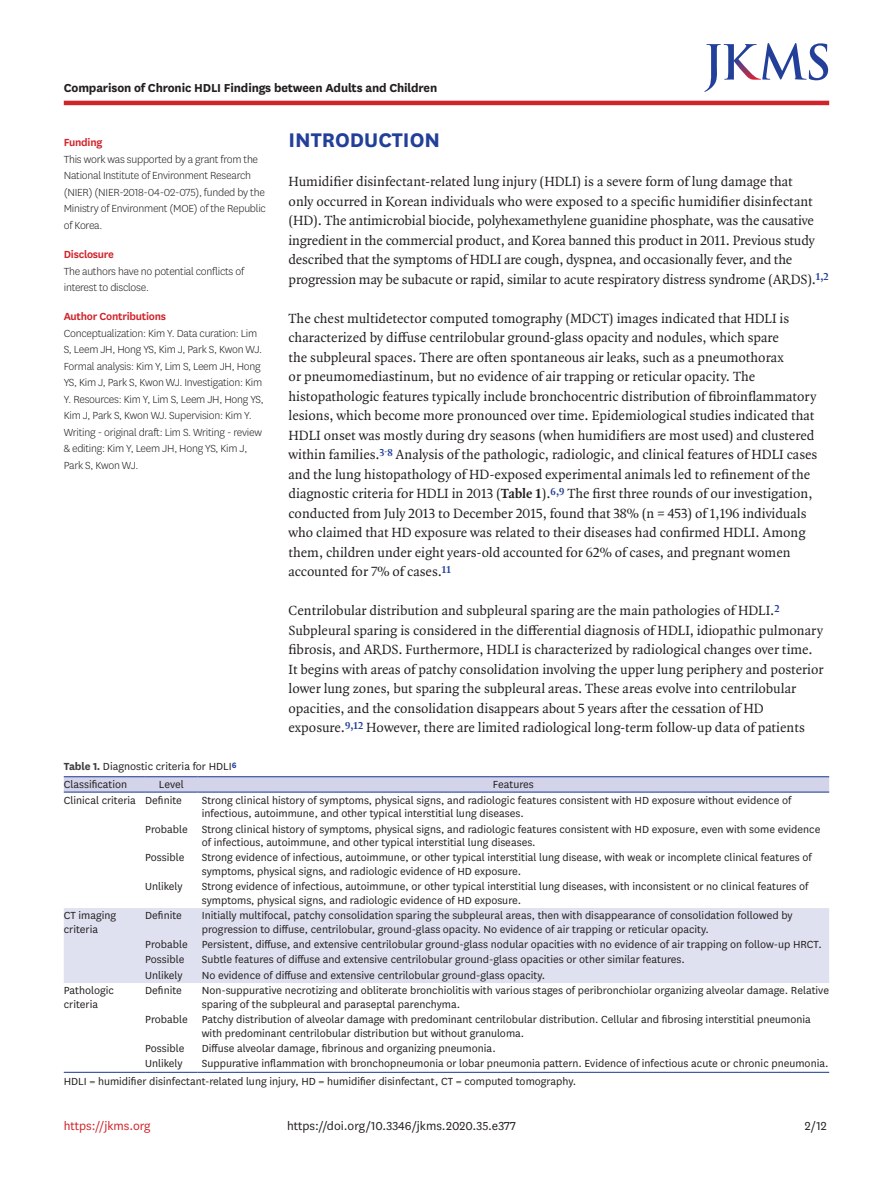
<style>
.page{position:relative;width:893px;height:1191px;background:#fff}
.page>*{position:absolute;margin:0;border:0;box-sizing:border-box;transform-origin:0 0}
.body_title1{font:700 23.1px "National";color:#223f99}
.body_p{font:14.25px/19.5px "Quadraat OT";color:#231f20}
.body_p_first{font:14.25px/19.5px "Quadraat OT";letter-spacing:-.01em;color:#231f20}
.alt-title-type{font:700 13.5px "National";letter-spacing:-.01em;color:#231f20}
.doi_running_footer{font:13.5px "National";color:#231f20}
.t1{font:13.5px "National";color:#d1232a}
.tbody_entry{font:12px/13.5px "National";color:#231f20}
.conflict_p{font:300 12px/16.5px "National";letter-spacing:-.02em;color:#231f20}
.table-wrap-foot_p_fi{font:12px "National";color:#231f20}
.conflict_title{font:600 12px "National";letter-spacing:-.02em;color:#d1232a}
.table-wrap_caption{font:12px "National";color:#231f20}
.thead_entry{font:12px "National";color:#231f20}
.s1{font-weight:700}
.s2{font-weight:700;color:#3e3e3f}
</style>
<div class="page">
<hr style="left:64px;top:101px;width:765px;height:4px;background:#d1232a">
<svg style="left:704px;top:43px;width:124px;height:49px"></svg>
<svg style="left:64px;top:777px;width:765px;height:14px;background:#cfd1e8"></svg>
<div style="left:64px;top:908px;width:765px;height:75px;background:#e0e1f0"></div>
<hr style="left:64px;top:776px;width:81px;height:1px;background:#223f99">
<hr style="left:145px;top:776px;width:53px;height:1px;background:#223f99">
<hr style="left:198px;top:776px;width:631px;height:1px;background:#223f99">
<hr style="left:64px;top:791px;width:81px;height:1px;background:#223f99">
<hr style="left:145px;top:791px;width:53px;height:1px;background:#223f99">
<hr style="left:198px;top:791px;width:631px;height:1px;background:#223f99">
<hr style="left:64px;top:1071px;width:81px;height:1px;background:#223f99">
<hr style="left:145px;top:1071px;width:53px;height:1px;background:#223f99">
<hr style="left:198px;top:1071px;width:631px;height:1px;background:#223f99">
<p class="alt-title-type" style="left:64px;top:78px;width:375px">Comparison of Chronic HDLI Findings between Adults and Children</p>
<p class="conflict_title" style="left:64px;top:134px;width:40px">Funding</p>
<p class="conflict_p" style="left:64px;top:151px;width:204px">This work was supported by a grant from the National Institute of Environment Research (NIER) (NIER-2018-04-02-075), funded by the Ministry of Environment (MOE) of the Republic of Korea.</p>
<p class="conflict_title" style="left:64px;top:246px;width:52px">Disclosure</p>
<p class="conflict_p" style="left:64px;top:262px;width:182px">The authors have no potential conflicts of interest to disclose.</p>
<p class="conflict_title" style="left:64px;top:308px;width:104px">Author Contributions</p>
<p class="conflict_p" style="left:64px;top:325px;width:201px">Conceptualization: Kim Y. Data curation: Lim S, Leem JH, Hong YS, Kim J, Park S, Kwon WJ.<br>Formal analysis: Kim Y, Lim S, Leem JH, Hong YS, Kim J, Park S, Kwon WJ. Investigation: Kim Y. Resources: Kim Y, Lim S, Leem JH, Hong YS, Kim J, Park S, Kwon WJ. Supervision: Kim Y.<br>Writing - original draft: Lim S. Writing - review &amp; editing: Kim Y, Leem JH, Hong YS, Kim J, Park S, Kwon WJ.</p>
<p class="body_title1" style="left:289px;top:124px;width:153px">INTRODUCTION</p>
<p class="body_p_first" style="left:289px;top:172px;width:542px">Humidifier disinfectant-related lung injury (HDLI) is a severe form of lung damage that<br>only occurred in Korean individuals who were exposed to a specific humidifier disinfectant (HD). The antimicrobial biocide, polyhexamethylene guanidine phosphate, was the causative ingredient in the commercial product, and Korea banned this product in 2011. Previous study described that the symptoms of HDLI are cough, dyspnea, and occasionally fever, and the progression may be subacute or rapid, similar to acute respiratory distress syndrome (ARDS).<sup>1,2</sup></p>
<p class="body_p" style="left:289px;top:308px;width:530px">The chest multidetector computed tomography (MDCT) images indicated that HDLI is characterized by diffuse centrilobular ground-glass opacity and nodules, which spare<br>the subpleural spaces. There are often spontaneous air leaks, such as a pneumothorax<br>or pneumomediastinum, but no evidence of air trapping or reticular opacity. The histopathologic features typically include bronchocentric distribution of fibroinflammatory lesions, which become more pronounced over time. Epidemiological studies indicated that HDLI onset was mostly during dry seasons (when humidifiers are most used) and clustered within families.<sup>3</sup><sup>-</sup><sup>8</sup> Analysis of the pathologic, radiologic, and clinical features of HDLI cases and the lung histopathology of HD-exposed experimental animals led to refinement of the diagnostic criteria for HDLI in 2013 (<span class="s1">Table 1</span>).<sup>6,9</sup> The first three rounds of our investigation, conducted from July 2013 to December 2015, found that 38% (n = 453) of 1,196 individuals who claimed that HD exposure was related to their diseases had confirmed HDLI. Among them, children under eight years-old accounted for 62% of cases, and pregnant women accounted for 7% of cases.<sup>11</sup></p>
<p class="body_p" style="left:289px;top:601px;width:536px">Centrilobular distribution and subpleural sparing are the main pathologies of HDLI.<sup>2<br></sup>Subpleural sparing is considered in the differential diagnosis of HDLI, idiopathic pulmonary fibrosis, and ARDS. Furthermore, HDLI is characterized by radiological changes over time.<br>It begins with areas of patchy consolidation involving the upper lung periphery and posterior lower lung zones, but sparing the subpleural areas. These areas evolve into centrilobular opacities, and the consolidation disappears about 5 years after the cessation of HD exposure.<sup>9,12</sup> However, there are limited radiological long-term follow-up data of patients</p>
<p class="table-wrap_caption" style="left:64px;top:758px;width:174px"><span class="s2">Table 1.</span> Diagnostic criteria for HDLI<sup>6</sup></p>
<p class="thead_entry" style="left:64px;top:776px;width:65px">Classification</p>
<p class="thead_entry" style="left:159px;top:776px;width:26px">Level</p>
<p class="thead_entry" style="left:493px;top:776px;width:42px">Features</p>
<p class="tbody_entry" style="left:64px;top:792px;width:74px">Clinical criteria</p>
<p class="tbody_entry" style="left:145px;top:792px;width:38px">Definite</p>
<p class="tbody_entry" style="left:202px;top:792px;width:591px">Strong clinical history of symptoms, physical signs, and radiologic features consistent with HD exposure without evidence of infectious, autoimmune, and other typical interstitial lung diseases.</p>
<p class="tbody_entry" style="left:145px;top:821px;width:44px">Probable</p>
<p class="tbody_entry" style="left:202px;top:821px;width:620px">Strong clinical history of symptoms, physical signs, and radiologic features consistent with HD exposure, even with some evidence of infectious, autoimmune, and other typical interstitial lung diseases.</p>
<p class="tbody_entry" style="left:145px;top:850px;width:41px">Possible</p>
<p class="tbody_entry" style="left:202px;top:850px;width:611px">Strong evidence of infectious, autoimmune, or other typical interstitial lung disease, with weak or incomplete clinical features of symptoms, physical signs, and radiologic evidence of HD exposure.</p>
<p class="tbody_entry" style="left:145px;top:879px;width:39px">Unlikely</p>
<p class="tbody_entry" style="left:202px;top:879px;width:608px">Strong evidence of infectious, autoimmune, or other typical interstitial lung diseases, with inconsistent or no clinical features of symptoms, physical signs, and radiologic evidence of HD exposure.</p>
<p class="tbody_entry" style="left:64px;top:908px;width:54px">CT imaging criteria</p>
<p class="tbody_entry" style="left:145px;top:908px;width:38px">Definite</p>
<p class="tbody_entry" style="left:202px;top:908px;width:592px">Initially multifocal, patchy consolidation sparing the subpleural areas, then with disappearance of consolidation followed by progression to diffuse, centrilobular, ground-glass opacity. No evidence of air trapping or reticular opacity.</p>
<p class="tbody_entry" style="left:145px;top:937px;width:44px">Probable</p>
<p class="tbody_entry" style="left:202px;top:937px;width:621px">Persistent, diffuse, and extensive centrilobular ground-glass nodular opacities with no evidence of air trapping on follow-up HRCT.</p>
<p class="tbody_entry" style="left:145px;top:952px;width:41px">Possible</p>
<p class="tbody_entry" style="left:202px;top:952px;width:485px">Subtle features of diffuse and extensive centrilobular ground-glass opacities or other similar features.</p>
<p class="tbody_entry" style="left:145px;top:967px;width:39px">Unlikely</p>
<p class="tbody_entry" style="left:202px;top:967px;width:345px">No evidence of diffuse and extensive centrilobular ground-glass opacity.</p>
<p class="tbody_entry" style="left:64px;top:983px;width:52px">Pathologic criteria</p>
<p class="tbody_entry" style="left:145px;top:983px;width:38px">Definite</p>
<p class="tbody_entry" style="left:202px;top:983px;width:629px">Non-suppurative necrotizing and obliterate bronchiolitis with various stages of peribronchiolar organizing alveolar damage. Relative sparing of the subpleural and paraseptal parenchyma.</p>
<p class="tbody_entry" style="left:145px;top:1012px;width:44px">Probable</p>
<p class="tbody_entry" style="left:202px;top:1012px;width:610px">Patchy distribution of alveolar damage with predominant centrilobular distribution. Cellular and fibrosing interstitial pneumonia with predominant centrilobular distribution but without granuloma.</p>
<p class="tbody_entry" style="left:145px;top:1041px;width:41px">Possible</p>
<p class="tbody_entry" style="left:202px;top:1041px;width:295px">Diffuse alveolar damage, fibrinous and organizing pneumonia.</p>
<p class="tbody_entry" style="left:145px;top:1056px;width:39px">Unlikely</p>
<p class="tbody_entry" style="left:202px;top:1056px;width:628px">Suppurative inflammation with bronchopneumonia or lobar pneumonia pattern. Evidence of infectious acute or chronic pneumonia.</p>
<p class="table-wrap-foot_p_fi" style="left:64px;top:1073px;width:514px">HDLI = humidifier disinfectant-related lung injury, HD = humidifier disinfectant, CT = computed tomography.</p>
<p class="t1" style="left:64px;top:1116px;width:88px">https://jkms.org</p>
<p class="doi_running_footer" style="left:287px;top:1116px;width:230px">https://doi.org/10.3346/jkms.2020.35.e377</p>
<p class="doi_running_footer" style="left:805px;top:1116px;width:23px">2/12</p>
</div>
